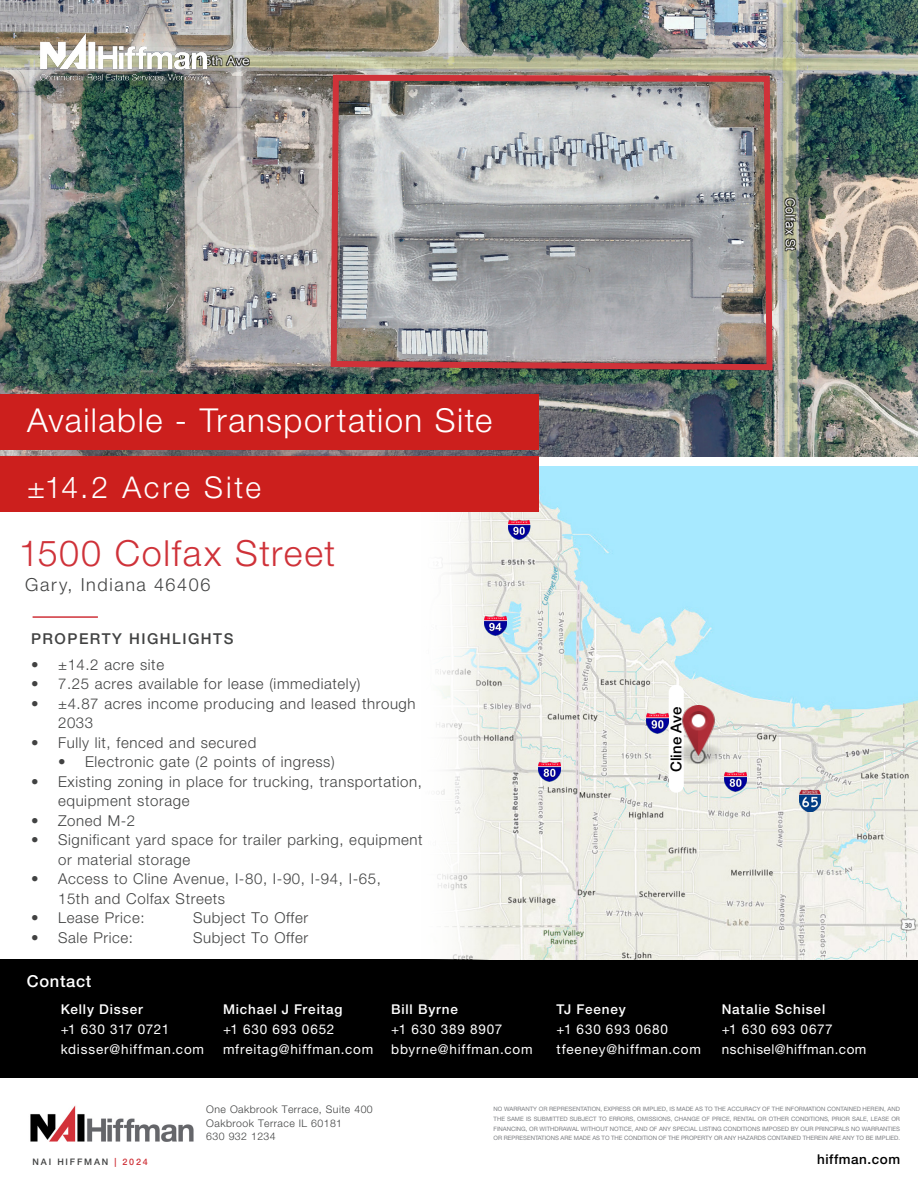
<style>
.page{position:relative;width:918px;height:1188px;background:#fff}
.page>*{position:absolute;margin:0;border:0;box-sizing:border-box;transform-origin:0 0}
.t1{font:300 36px "Helvetica Neue LT Std";letter-spacing:.045em;color:#cf3239}
.t2{font:300 33px "Helvetica Neue LT Std";letter-spacing:.045em;color:#fff}
.t3{font:300 30px "Helvetica Neue LT Std";letter-spacing:.085em;color:#fff}
.t4{font:300 18px "Helvetica Neue LT Std";letter-spacing:.09em;color:#414242}
.t5{font:500 16.5px "Helvetica Neue LT Std";letter-spacing:.04em;color:#fff}
.t6{font:300 15px/19.5px "Helvetica Neue LT Std";letter-spacing:.04em;color:#414242}
.t7{font:500 15px "Helvetica Neue LT Std";letter-spacing:.1em;color:#414242}
.t8{font:500 15px "Helvetica Neue LT Std";color:#000}
.t9{font:13.5px/19.5px "Helvetica Neue LT Std";letter-spacing:.06em;color:#fff}
.t10{font:500 13.5px "Helvetica Neue LT Std";letter-spacing:.06em;color:#fff}
.t11{font:13.5px/19.5px "Helvetica Neue LT Std";letter-spacing:.04em;color:#fff}
.t12{font:500 13.5px "Helvetica Neue LT Std";letter-spacing:.04em;color:#000}
.t13{font:300 10.5px/13.5px "Helvetica Neue LT Std";letter-spacing:.04em;color:#414242}
.t14{font:500 9px "Helvetica Neue LT Std";letter-spacing:.2em;color:#414242}
.t15{font:6px/9.6px "Helvetica Neue LT Std";color:#7b7d81;text-align:justify}
.s1{color:#cf3239}
</style>
<div class="page">
<div style="left:0;top:960px;width:918px;height:118px;background:#000"></div>
<img style="left:0;top:0;width:918px;height:456px">
<hr style="left:33px;top:616px;width:65px;height:2px;background:#cf3239">
<img style="left:40px;top:33px;width:177px;height:51px">
<img style="left:416px;top:467px;width:502px;height:493px">
<div style="left:669px;top:685px;width:15px;height:108px;background:#fff;border-radius:8px"></div>
<div style="left:0;top:394px;width:539px;height:55px;background:#cc1f1d"></div>
<div style="left:0;top:457px;width:539px;height:55px;background:#cc1f1d"></div>
<img style="left:677px;top:705px;width:45px;height:59px">
<img style="left:725px;top:771px;width:21px;height:22px">
<img style="left:799px;top:789px;width:22px;height:22px">
<img style="left:30px;top:1105px;width:164px;height:37px">
<img style="left:485px;top:615px;width:22px;height:22px">
<img style="left:508px;top:519px;width:22px;height:22px">
<img style="left:647px;top:713px;width:21px;height:22px">
<svg style="left:328px;top:72px;width:448px;height:301px;background:#aba2a3"></svg>
<img style="left:539px;top:761px;width:21px;height:22px">
<svg style="left:885px;top:255px;width:9px;height:18px"></svg>
<h2 class="t2" style="left:27px;top:400px;width:467px">Available - Transportation Site</h2>
<h3 class="t3" style="left:27px;top:469px;width:236px">±14.2 Acre Site</h3>
<h1 class="t1" style="left:19px;top:531px;width:318px">1500 Colfax Street</h1>
<p class="t4" style="left:25px;top:574px;width:187px">Gary, Indiana 46406</p>
<p class="t7" style="left:31px;top:629px;width:204px">PROPERTY HIGHLIGHTS</p>
<p class="t6" style="left:31px;top:654px;width:135px">• ±14.2 acre site</p>
<p class="t6" style="left:31px;top:674px;width:331px">• 7.25 acres available for lease (immediately)</p>
<p class="t6" style="left:58px;top:693px;width:359px;text-indent:-27px">• ±4.87 acres income producing and leased through<br>2033</p>
<p class="t6" style="left:31px;top:732px;width:227px">• Fully lit, fenced and secured</p>
<p class="t6" style="left:58px;top:752px;width:278px">• Electronic gate (2 points of ingress)</p>
<p class="t6" style="left:58px;top:771px;width:365px;text-indent:-27px">• Existing zoning in place for trucking, transportation, equipment storage</p>
<p class="t6" style="left:31px;top:810px;width:106px">• Zoned M-2</p>
<p class="t6" style="left:58px;top:830px;width:366px;text-indent:-27px">• Significant yard space for trailer parking, equipment or material storage</p>
<p class="t6" style="left:58px;top:869px;width:324px;text-indent:-27px">• Access to Cline Avenue, I-80, I-90, I-94, I-65,<br>15th and Colfax Streets</p>
<p class="t6" style="left:31px;top:908px;width:115px">• Lease Price:</p>
<p class="t6" style="left:193px;top:908px;width:117px">Subject To Offer</p>
<p class="t6" style="left:31px;top:927px;width:104px">• Sale Price:</p>
<p class="t6" style="left:193px;top:927px;width:117px">Subject To Offer</p>
<p class="t5" style="left:27px;top:971px;width:66px">Contact</p>
<p class="t10" style="left:61px;top:1001px;width:84px">Kelly Disser</p>
<p class="t9" style="left:61px;top:1020px;width:145px">+1 630 317 0721 kdisser@hiffman.com</p>
<p class="t10" style="left:223px;top:1001px;width:121px">Michael J Freitag</p>
<p class="t9" style="left:223px;top:1020px;width:152px">+1 630 693 0652 mfreitag@hiffman.com</p>
<p class="t10" style="left:391px;top:1001px;width:68px">Bill Byrne</p>
<p class="t9" style="left:391px;top:1020px;width:143px">+1 630 389 8907 bbyrne@hiffman.com</p>
<p class="t8" style="left:667px;top:772px;width:67px;rotate:-90deg">Cline Ave</p>
<p class="t10" style="left:556px;top:1001px;width:71px">TJ Feeney</p>
<p class="t9" style="left:556px;top:1020px;width:146px">+1 630 693 0680 tfeeney@hiffman.com</p>
<p class="t10" style="left:722px;top:1001px;width:105px">Natalie Schisel</p>
<p class="t11" style="left:722px;top:1020px;width:146px">+1 630 693 0677 nschisel@hiffman.com</p>
<p class="t14" style="left:33px;top:1157px;width:117px">NAI HIFFMAN <span class="s1">| 2024</span></p>
<p class="t13" style="left:206px;top:1103px;width:168px">One Oakbrook Terrace, Suite 400<br>Oakbrook Terrace IL 60181<br>630 932 1234</p>
<p class="t15" style="left:494px;top:1104px;width:408px">NO WARRANTY OR REPRESENTATION, EXPRESS OR IMPLIED, IS MADE AS TO THE ACCURACY OF THE INFORMATION CONTAINED HEREIN, AND THE SAME IS SUBMITTED SUBJECT TO ERRORS, OMISSIONS, CHANGE OF PRICE, RENTAL OR OTHER CONDITIONS, PRIOR SALE, LEASE OR FINANCING, OR WITHDRAWAL WITHOUT NOTICE, AND OF ANY SPECIAL LISTING CONDITIONS IMPOSED BY OUR PRINCIPALS NO WARRANTIES OR REPRESENTATIONS ARE MADE AS TO THE CONDITION OF THE PROPERTY OR ANY HAZARDS CONTAINED THEREIN ARE ANY TO BE IMPLIED.</p>
<p class="t12" style="left:817px;top:1152px;width:84px">hiffman.com</p>
</div>
